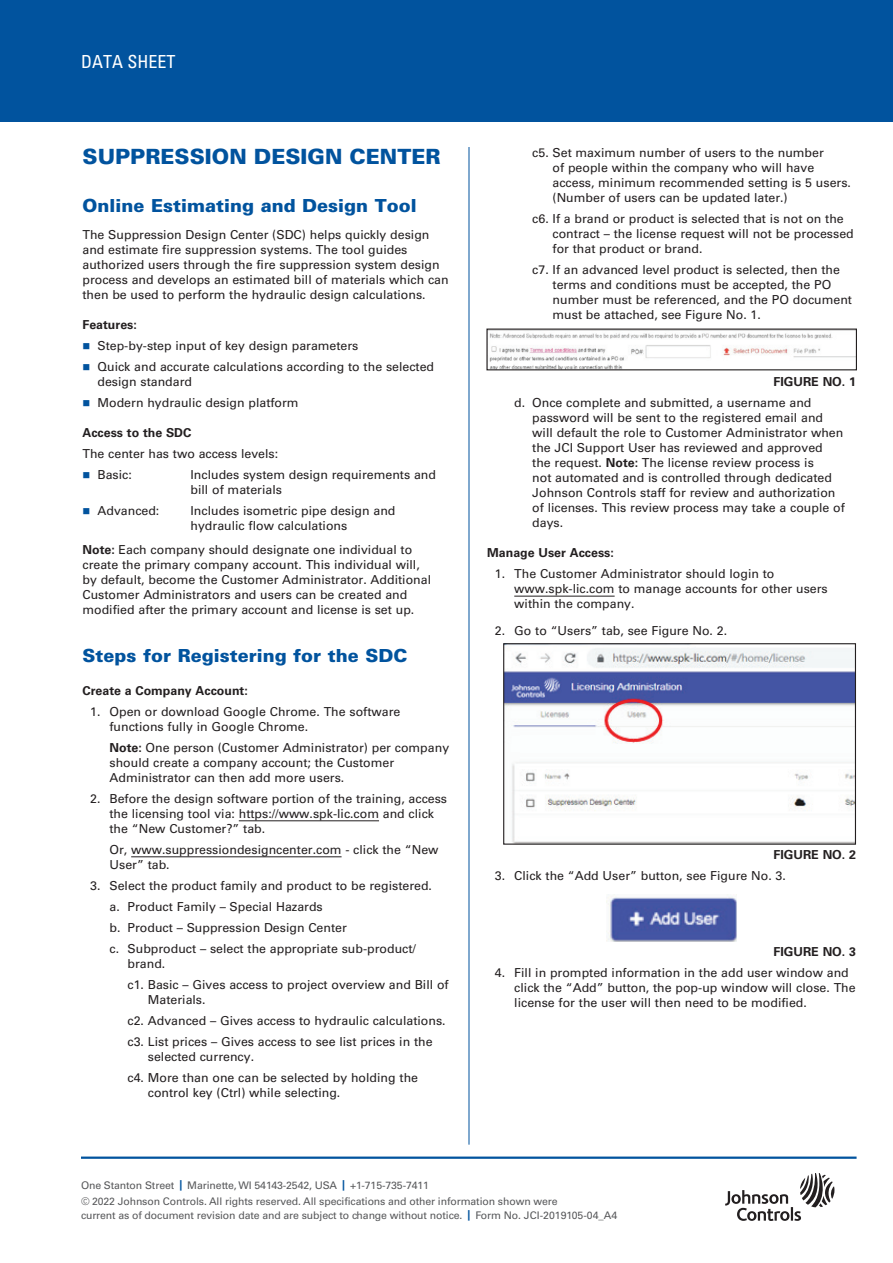
<style>
.page{position:relative;width:893px;height:1263px;background:#fff}
.page>*{position:absolute;margin:0;border:0;box-sizing:border-box;transform-origin:0 0}
.t1{font:900 21px "Univers LT Std";color:#01539e}
.t2{font:900 18px "Univers LT Std";color:#01539e}
.t3{font:condensed 18px "Univers LT Std";color:#fff}
.t4{font:12.3px/15px "Univers LT Std";color:#231f20}
.t5{font:700 12.3px "Univers LT Std";color:#231f20}
.t6{font:10.5px/16.2px "Univers LT Std";letter-spacing:-.01em;color:#57585a}
.s1{color:#01539e}
.s2{font-weight:700}
.s3{font-weight:700;color:#01539e}
</style>
<div class="page">
<hr style="left:469px;top:147px;width:1px;height:998px;background:#01539e">
<hr style="left:81px;top:1156px;width:775px;height:3px;background:#01539e">
<svg style="left:725px;top:1173px;width:109px;height:48px"></svg>
<div style="left:0;top:0;width:893px;height:122px;background:#01539e"></div>
<hr style="left:239px;top:820px;width:140px;height:1px;background:#231f20">
<hr style="left:131px;top:856px;width:211px;height:1px;background:#231f20">
<hr style="left:514px;top:596px;width:101px;height:1px;background:#231f20">
<img style="left:505px;top:645px;width:349px;height:198px">
<div style="left:503px;top:643px;width:353px;height:202px;border:1px solid #231f20"></div>
<img style="left:606px;top:897px;width:131px;height:44px">
<img style="left:489px;top:333px;width:366px;height:35px">
<h2 class="t3" style="left:81px;top:50px;width:96px">DATA SHEET</h2>
<h1 class="t1" style="left:82px;top:143px;width:360px">SUPPRESSION DESIGN CENTER</h1>
<h2 class="t2" style="left:82px;top:194px;width:336px">Online Estimating and Design Tool</h2>
<p class="t4" style="left:82px;top:227px;width:368px">The Suppression Design Center (SDC) helps quickly design and estimate fire suppression systems. The tool guides authorized users through the fire suppression system design process and develops an estimated bill of materials which can then be used to perform the hydraulic design calculations.</p>
<p class="t5" style="left:82px;top:317px;width:56px">Features:</p>
<p class="t4" style="left:82px;top:338px;width:277px"><span class="s1">■</span> Step-by-step input of key design parameters</p>
<p class="t4" style="left:98px;top:359px;width:338px;text-indent:-15px"><span class="s1">■</span> Quick and accurate calculations according to the selected design standard</p>
<p class="t4" style="left:82px;top:395px;width:218px"><span class="s1">■</span> Modern hydraulic design platform</p>
<p class="t5" style="left:83px;top:425px;width:110px">Access to the SDC</p>
<p class="t4" style="left:83px;top:446px;width:197px">The center has two access levels:</p>
<p class="t4" style="left:82px;top:467px;width:51px"><span class="s1">■</span> Basic:</p>
<p class="t4" style="left:191px;top:467px;width:247px">Includes system design requirements and bill of materials</p>
<p class="t4" style="left:82px;top:503px;width:78px"><span class="s1">■</span> Advanced:</p>
<p class="t4" style="left:191px;top:503px;width:206px">Includes isometric pipe design and hydraulic flow calculations</p>
<p class="t4" style="left:83px;top:542px;width:350px"><span class="s2">Note:</span> Each company should designate one individual to create the primary company account. This individual will, by default, become the Customer Administrator. Additional Customer Administrators and users can be created and modified after the primary account and license is set up.</p>
<h2 class="t2" style="left:82px;top:644px;width:326px">Steps for Registering for the SDC</h2>
<p class="t5" style="left:82px;top:683px;width:167px">Create a Company Account:</p>
<p class="t4" style="left:110px;top:704px;width:292px;text-indent:-19px">1. Open or download Google Chrome. The software functions fully in Google Chrome.</p>
<p class="t4" style="left:110px;top:740px;width:341px"><span class="s2">Note:</span> One person (Customer Administrator) per company should create a company account; the Customer<br>Administrator can then add more users.</p>
<p class="t4" style="left:110px;top:791px;width:339px;text-indent:-19px">2. Before the design software portion of the training, access the licensing tool via: https://www.spk-lic.com and click the “New Customer?” tab.</p>
<p class="t4" style="left:109px;top:842px;width:331px">Or, www.suppressiondesigncenter.com - click the “New<br>User” tab.</p>
<p class="t4" style="left:110px;top:875px;width:324px;line-height:21px;text-indent:-19px">3. Select the product family and product to be registered. a. Product Family – Special Hazards<br>b. Product – Suppression Design Center<br>c. Subproduct – select the appropriate sub-product/</p>
<p class="t4" style="left:128px;top:953px;width:323px;line-height:21px">brand.<br>c1. Basic – Gives access to project overview and Bill of</p>
<p class="t4" style="left:128px;top:989px;width:320px;line-height:21px;text-indent:20px">Materials.<br>c2. Advanced – Gives access to hydraulic calculations. c3. List prices – Gives access to see list prices in the</p>
<p class="t4" style="left:128px;top:1046px;width:292px;line-height:21px;text-indent:20px">selected currency.<br>c4. More than one can be selected by holding the</p>
<p class="t4" style="left:148px;top:1085px;width:194px">control key (Ctrl) while selecting.</p>
<p class="t4" style="left:553px;top:146px;width:300px;text-indent:-20px">c5. Set maximum number of users to the number<br>of people within the company who will have access, minimum recommended setting is 5 users. (Number of users can be updated later.)</p>
<p class="t4" style="left:553px;top:212px;width:303px;text-indent:-20px">c6. If a brand or product is selected that is not on the contract – the license request will not be processed for that product or brand.</p>
<p class="t4" style="left:553px;top:263px;width:301px;text-indent:-20px">c7. If an advanced level product is selected, then the terms and conditions must be accepted, the PO number must be referenced, and the PO document must be attached, see Figure No. 1.</p>
<p class="t5" style="left:773px;top:375px;width:84px">FIGURE NO. 1</p>
<p class="t4" style="left:532px;top:395px;width:314px;text-indent:-18px">d. Once complete and submitted, a username and password will be sent to the registered email and will default the role to Customer Administrator when the JCI Support User has reviewed and approved<br>the request. <span class="s2">Note:</span> The license review process is<br>not automated and is controlled through dedicated Johnson Controls staff for review and authorization of licenses. This review process may take a couple of days.</p>
<p class="t5" style="left:487px;top:545px;width:128px">Manage User Access:</p>
<p class="t4" style="left:514px;top:566px;width:315px;text-indent:-19px">1. The Customer Administrator should login to www.spk-lic.com to manage accounts for other users within the company.</p>
<p class="t4" style="left:495px;top:623px;width:234px">2. Go to “Users” tab, see Figure No. 2.</p>
<p class="t5" style="left:773px;top:847px;width:84px">FIGURE NO. 2</p>
<p class="t4" style="left:495px;top:868px;width:292px">3. Click the “Add User” button, see Figure No. 3.</p>
<p class="t5" style="left:773px;top:945px;width:84px">FIGURE NO. 3</p>
<p class="t4" style="left:514px;top:965px;width:343px;text-indent:-19px">4. Fill in prompted information in the add user window and click the “Add” button, the pop-up window will close. The license for the user will then need to be modified.</p>
<p class="t6" style="left:81px;top:1177px;width:478px">One Stanton Street <span class="s3">|</span> Marinette, WI 54143-2542, USA <span class="s3">|</span> +1-715-735-7411<br>© 2022 Johnson Controls. All rights reserved. All specifications and other information shown were</p>
<p class="t6" style="left:81px;top:1207px;width:538px">current as of document revision date and are subject to change without notice. <span class="s3">|</span> Form No. JCI-2019105-04_A4</p>
</div>
